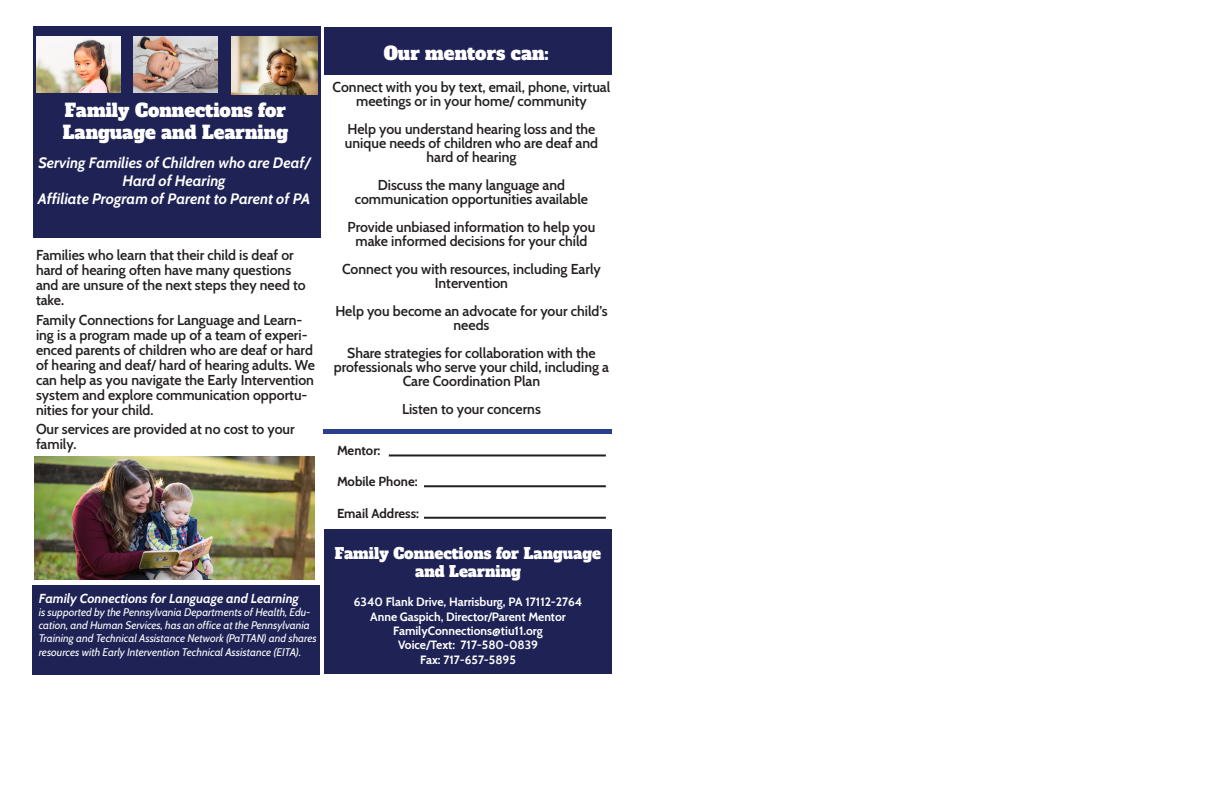
<style>
.page{position:relative;width:1224px;height:792px;background:#fff}
.page>*{position:absolute;margin:0;border:0;box-sizing:border-box;transform-origin:0 0}
.t1{font:18px "Alfa Slab One";color:#fff}
.t2{font:italic 700 15px/18px "Cabin";color:#fff;text-align:center}
.t3{font:15px/18px "Alfa Slab One";color:#fff;text-align:center}
.t4{font:600 14px/15px "Cabin";color:#231f20;text-align:center}
.t5{font:italic 700 13px "Cabin";color:#fff}
.t6{font:700 13px "Cabin";color:#231f20}
.t7{font:700 12px/14.4px "Cabin";color:#fff;text-align:center}
.t8{font:italic 11px/13.2px "Cabin";color:#fff}
</style>
<div class="page">
<div style="left:32px;top:585px;width:288px;height:90px;background:#1e2255"></div>
<div style="left:33px;top:27px;width:288px;height:211px;background:#1e2255"></div>
<div style="left:324px;top:28px;width:288px;height:47px;background:#1e2255"></div>
<img style="left:34px;top:456px;width:281px;height:123px">
<div style="left:324px;top:530px;width:288px;height:144px;background:#1e2255"></div>
<hr style="left:323px;top:430px;width:289px;height:4px;background:#2b408c">
<hr style="left:389px;top:454px;width:217px;height:2px;background:#231f20">
<hr style="left:424px;top:485px;width:182px;height:2px;background:#231f20">
<hr style="left:424px;top:517px;width:182px;height:2px;background:#231f20">
<img style="left:133px;top:36px;width:85px;height:57px">
<img style="left:36px;top:36px;width:85px;height:57px">
<img style="left:231px;top:37px;width:87px;height:57px">
<p class="t1" style="left:65px;top:95px;width:223px">Family Connections for</p>
<p class="t1" style="left:63px;top:116px;width:227px">Language and Learning</p>
<p class="t2" style="left:38px;top:153px;width:273px">Serving Families of Children who are Deaf/<br>Hard of Hearing</p>
<p class="t2" style="left:38px;top:189px;width:274px">Affiliate Program of Parent to Parent of PA</p>
<p class="t4" style="left:36px;top:247px;width:271px;text-align:left">Families who learn that their child is deaf or hard of hearing often have many questions and are unsure of the next steps they need to take.</p>
<p class="t4" style="left:36px;top:311px;width:281px;text-align:left">Family Connections for Language and Learn&shy;ing is a program made up of a team of experi&shy;enced parents of children who are deaf or hard of hearing and deaf/ hard of hearing adults. We can help as you navigate the Early Intervention system and explore communication opportu&shy;nities for your child.</p>
<p class="t4" style="left:36px;top:421px;width:260px;text-align:left">Our services are provided at no cost to your family.</p>
<p class="t5" style="left:39px;top:588px;width:262px">Family Connections for Language and Learning</p>
<p class="t8" style="left:39px;top:605px;width:280px">is supported by the Pennsylvania Departments of Health, Edu&shy;cation, and Human Services, has an office at the Pennsylvania Training and Technical Assistance Network (PaTTAN) and shares resources with Early Intervention Technical Assistance (EITA).</p>
<p class="t1" style="left:384px;top:38px;width:167px">Our mentors can:</p>
<p class="t4" style="left:333px;top:79px;width:279px;line-height:14px">Connect with you by text, email, phone, virtual meetings or in your home/ community</p>
<p class="t4" style="left:345px;top:121px;width:255px;line-height:14px">Help you understand hearing loss and the unique needs of children who are deaf and hard of hearing</p>
<p class="t4" style="left:378px;top:177px;width:189px">Discuss the many language and</p>
<p class="t4" style="left:355px;top:191px;width:235px">communication opportunities available</p>
<p class="t4" style="left:348px;top:219px;width:249px;line-height:14px">Provide unbiased information to help you make informed decisions for your child</p>
<p class="t4" style="left:342px;top:261px;width:260px;line-height:14px">Connect you with resources, including Early<br>Intervention</p>
<p class="t4" style="left:335px;top:303px;width:274px;line-height:14px">Help you become an advocate for your child’s needs</p>
<p class="t4" style="left:334px;top:345px;width:277px;line-height:14px">Share strategies for collaboration with the professionals who serve your child, including a<br>Care Coordination Plan</p>
<p class="t4" style="left:402px;top:401px;width:140px">Listen to your concerns</p>
<p class="t6" style="left:337px;top:440px;width:45px">Mentor:</p>
<p class="t6" style="left:337px;top:472px;width:82px">Mobile Phone:</p>
<p class="t6" style="left:337px;top:503px;width:84px">Email Address:</p>
<p class="t3" style="left:335px;top:544px;width:268px">Family Connections for Language and Learning</p>
<p class="t7" style="left:354px;top:594px;width:230px">6340 Flank Drive, Harrisburg, PA 17112-2764</p>
<p class="t7" style="left:370px;top:608px;width:197px">Anne Gaspich, Director/Parent Mentor<br>FamilyConnections@tiu11.org<br>Voice/Text: 717-580-0839</p>
<p class="t7" style="left:420px;top:652px;width:97px">Fax: 717-657-5895</p>
</div>
